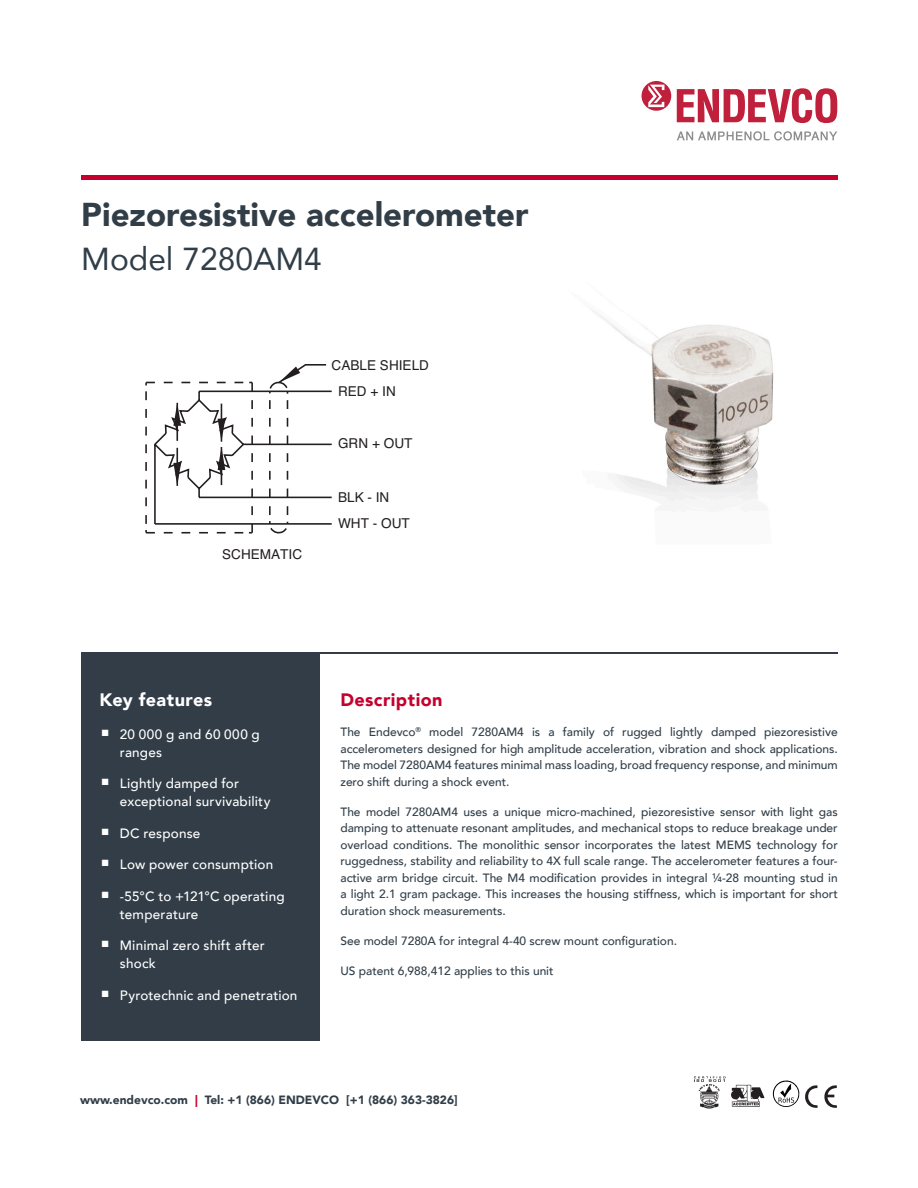
<style>
.page{position:relative;width:918px;height:1188px;background:#fff}
.page>*{position:absolute;margin:0;border:0;box-sizing:border-box;transform-origin:0 0}
.DS_Title{font:900 33px "Avenir";color:#313e48}
.DS_Model{font:31.8px "Avenir";color:#313e48}
.subheader{font:900 18px "Avenir";letter-spacing:.02em;color:#fff}
.Body_copy{font:900 18px "Avenir";letter-spacing:.025em;color:#c5002e}
.t1{font:13.65px/26.2px "Helvetica";color:#231f20}
.t2{font:500 13.5px/18px "Avenir";letter-spacing:.015em;color:#fff}
.Body_copy-2{font:500 12px/16.5px "Avenir";letter-spacing:-.005em;color:#313e48;text-align:justify}
.Body_copy-3{font:900 12px "Avenir";color:#313e48}
.s1{color:#c5002e}
</style>
<div class="page">
<hr style="left:81px;top:652px;width:756px;height:2px;background:#323d47">
<div style="left:81px;top:652px;width:239px;height:389px;background:#323d47"></div>
<hr style="left:81px;top:176px;width:756px;height:4px;background:#c5002e">
<svg style="left:824px;top:1085px;width:13px;height:23px"></svg>
<svg style="left:773px;top:1081px;width:45px;height:27px"></svg>
<img style="left:694px;top:1076px;width:32px;height:33px">
<img style="left:731px;top:1084px;width:34px;height:23px">
<svg style="left:145px;top:364px;width:187px;height:170px"></svg>
<img style="left:592px;top:310px;width:182px;height:192px">
<svg style="left:677px;top:131px;width:160px;height:10px"></svg>
<svg style="left:642px;top:81px;width:29px;height:30px"></svg>
<svg style="left:677px;top:88px;width:160px;height:35px"></svg>
<p class="DS_Title" style="left:81px;top:187px;width:449px">Piezoresistive accelerometer</p>
<p class="DS_Model" style="left:81px;top:233px;width:242px">Model 7280AM4</p>
<p class="t1" style="left:332px;top:352px;width:99px">CABLE SHIELD</p>
<p class="t1" style="left:338px;top:379px;width:59px">RED + IN</p>
<p class="t1" style="left:338px;top:431px;width:76px">GRN + OUT</p>
<p class="t1" style="left:222px;top:542px;width:82px">SCHEMATIC</p>
<p class="t1" style="left:338px;top:484px;width:73px">BLK - IN<br>WHT - OUT</p>
<p class="subheader" style="left:100px;top:684px;width:114px">Key features</p>
<p class="t2" style="left:120px;top:724px;width:141px;text-indent:-18px">■ 20 000 g and 60 000 g ranges</p>
<p class="t2" style="left:120px;top:774px;width:152px;text-indent:-18px">■ Lightly damped for exceptional survivability</p>
<p class="t2" style="left:102px;top:823px;width:100px">■ DC response</p>
<p class="t2" style="left:102px;top:855px;width:173px">■ Low power consumption</p>
<p class="t2" style="left:120px;top:886px;width:166px;text-indent:-18px">■ -55°C to +121°C operating temperature</p>
<p class="t2" style="left:120px;top:936px;width:146px;text-indent:-18px">■ Minimal zero shift after shock</p>
<p class="t2" style="left:102px;top:985px;width:197px">■ Pyrotechnic and penetration</p>
<p class="Body_copy" style="left:340px;top:684px;width:104px">Description</p>
<p class="Body_copy-2" style="left:340px;top:723px;width:499px">The Endevco<sup>®</sup> model 7280AM4 is a family of rugged lightly damped piezoresistive accelerometers designed for high amplitude acceleration, vibration and shock applications.<br>The model 7280AM4 features minimal mass loading, broad frequency response, and minimum zero shift during a shock event.</p>
<p class="Body_copy-2" style="left:340px;top:803px;width:499px">The model 7280AM4 uses a unique micro-machined, piezoresistive sensor with light gas damping to attenuate resonant amplitudes, and mechanical stops to reduce breakage under overload conditions. The monolithic sensor incorporates the latest MEMS technology for ruggedness, stability and reliability to 4X full scale range. The accelerometer features a four&shy;active arm bridge circuit. The M4 modification provides in integral ¼-28 mounting stud in a light 2.1 gram package. This increases the housing stiffness, which is important for short duration shock measurements.</p>
<p class="Body_copy-2" style="left:340px;top:932px;width:338px">See model 7280A for integral 4-40 screw mount configuration.</p>
<p class="Body_copy-2" style="left:340px;top:962px;width:215px">US patent 6,988,412 applies to this unit</p>
<p class="Body_copy-3" style="left:80px;top:1090px;width:379px">www.endevco.com <span class="s1">|</span> Tel: +1 (866) ENDEVCO [+1 (866) 363-3826]</p>
</div>
